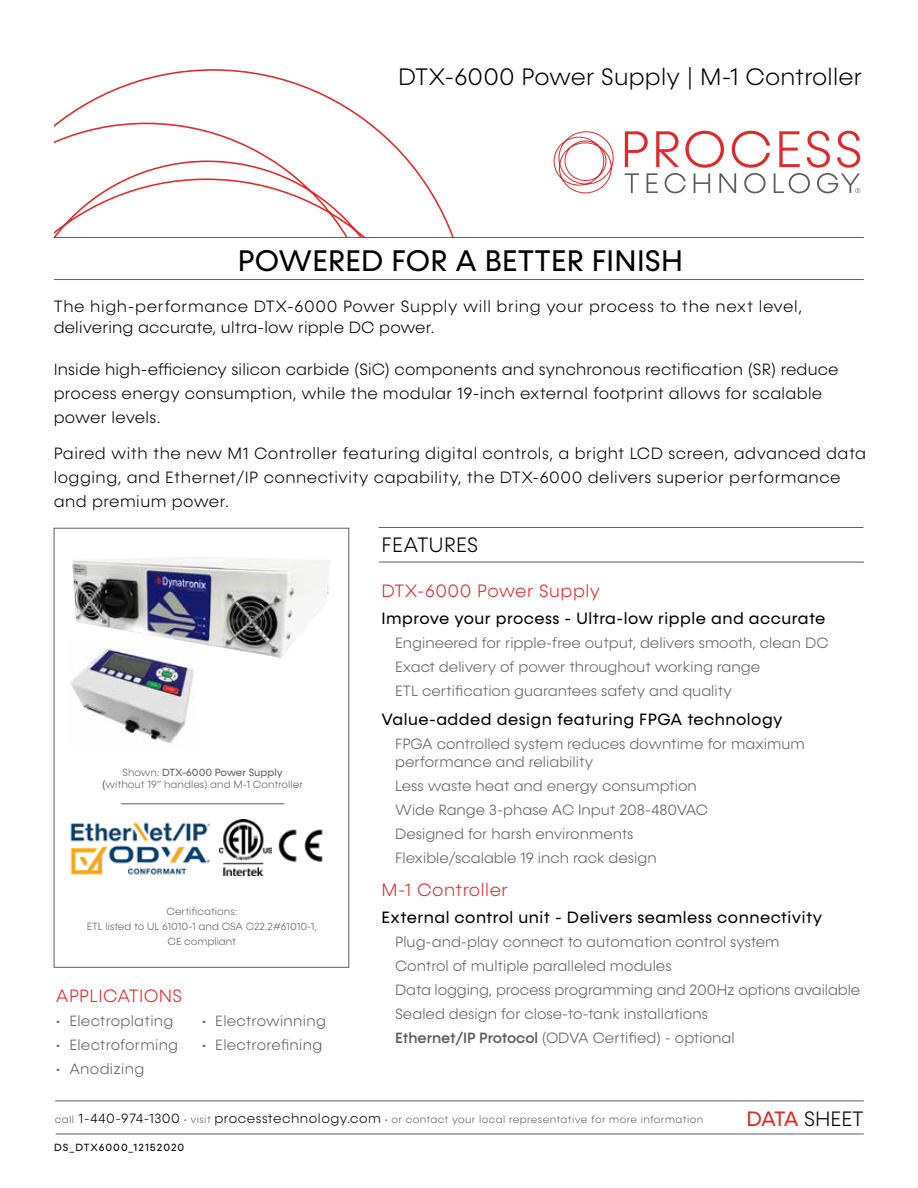
<style>
.page{position:relative;width:918px;height:1188px;background:#fff}
.page>*{position:absolute;margin:0;border:0;box-sizing:border-box;transform-origin:0 0}
.t1{font:30px "Konnect";letter-spacing:.01em;color:#000}
.t2{font:300 24px "Konnect";letter-spacing:.01em;color:#000}
.t3{font:300 21px "Konnect";letter-spacing:.015em;color:#000}
.t4{font:300 18px "Konnect";letter-spacing:.025em;color:#dd2a2a}
.t5{font:300 16.5px/24px "Konnect";letter-spacing:.02em;color:#000}
.t6{font:16.5px "Konnect";letter-spacing:.03em;color:#000}
.t7{font:300 15px/24px "Konnect";color:#5e5e5f}
.t8{font:300 15px "Konnect";letter-spacing:.02em;color:#5e5e5f}
.t9{font:300 10.5px/15px "Konnect";color:#5e5e5f;text-align:center}
.t10{font:300 10.5px "Konnect";letter-spacing:.04em;color:#5e5e5f}
.t11{font:10.5px "Konnect";letter-spacing:.1em;color:#000}
.s1{font-weight:400}
.s2{font-weight:500}
.s3{font-size:13.5px;color:#000}
.s4{font-weight:400;color:#dd2a2a}
</style>
<div class="page">
<hr style="left:379px;top:562px;width:485px;height:1px;background:#5e5e5f">
<hr style="left:379px;top:527px;width:484px;height:1px;background:#5e5e5f">
<svg style="left:55px;top:69px;width:399px;height:168px"></svg>
<svg style="left:625px;top:131px;width:235px;height:62px"></svg>
<svg style="left:553px;top:131px;width:61px;height:63px"></svg>
<hr style="left:56px;top:1134px;width:808px;height:1px;background:#5e5e5f">
<hr style="left:55px;top:1101px;width:809px;height:1px;background:#5e5e5f">
<hr style="left:54px;top:279px;width:810px;height:1px;background:#5e5e5f">
<hr style="left:53px;top:237px;width:811px;height:1px;background:#5e5e5f">
<div style="left:54px;top:528px;width:295px;height:440px;border:1px solid #5e5e5f"></div>
<img style="left:70px;top:658px;width:124px;height:85px">
<img style="left:72px;top:557px;width:258px;height:101px">
<img style="left:70px;top:822px;width:140px;height:53px">
<hr style="left:121px;top:803px;width:163px;height:1px;background:#5e5e5f">
<img style="left:278px;top:829px;width:45px;height:33px">
<img style="left:219px;top:819px;width:53px;height:57px">
<h2 class="t2" style="left:398px;top:63px;width:465px">DTX-6000 Power Supply | M-1 Controller</h2>
<h1 class="t1" style="left:238px;top:243px;width:447px">POWERED FOR A BETTER FINISH</h1>
<p class="t5" style="left:54px;top:296px;width:750px;line-height:21px">The high-performance DTX-6000 Power Supply will bring your process to the next level, delivering accurate, ultra-low ripple DC power.</p>
<p class="t5" style="left:54px;top:358px;width:786px">Inside high-efficiency silicon carbide (SiC) components and synchronous rectification (SR) reduce process energy consumption, while the modular 19-inch external footprint allows for scalable power levels.</p>
<p class="t5" style="left:54px;top:442px;width:814px">Paired with the new M1 Controller featuring digital controls, a bright LCD screen, advanced data logging, and Ethernet/IP connectivity capability, the DTX-6000 delivers superior performance and premium power.</p>
<p class="t9" style="left:102px;top:766px;width:202px;line-height:12.6px">Shown: <span class="s1">DTX-6000 Power Supply (</span>without 19” handles) and M-1 Controller</p>
<p class="t9" style="left:87px;top:904px;width:232px">Certifications:<br>ETL listed to UL 61010-1 and CSA C22.2#61010-1,<br>CE compliant</p>
<p class="t4" style="left:56px;top:986px;width:128px">APPLICATIONS</p>
<p class="t8" style="left:56px;top:1012px;width:119px">• Electroplating</p>
<p class="t8" style="left:56px;top:1036px;width:124px">• Electroforming</p>
<p class="t8" style="left:56px;top:1060px;width:90px">• Anodizing</p>
<p class="t8" style="left:202px;top:1012px;width:126px">• Electrowinning</p>
<p class="t8" style="left:202px;top:1036px;width:122px">• Electrorefining</p>
<h3 class="t3" style="left:382px;top:533px;width:98px">FEATURES</h3>
<p class="t4" style="left:382px;top:581px;width:220px">DTX-6000 Power Supply</p>
<p class="t6" style="left:382px;top:609px;width:445px">Improve your process - Ultra-low ripple and accurate</p>
<p class="t7" style="left:395px;top:631px;width:435px">Engineered for ripple-free output, delivers smooth, clean DC<br>Exact delivery of power throughout working range<br>ETL certification guarantees safety and quality</p>
<p class="t6" style="left:382px;top:710px;width:403px">Value-added design featuring FPGA technology</p>
<p class="t7" style="left:395px;top:735px;width:411px;line-height:18px">FPGA controlled system reduces downtime for maximum performance and reliability</p>
<p class="t7" style="left:395px;top:774px;width:315px">Less waste heat and energy consumption Wide Range 3-phase AC Input 208-480VAC Designed for harsh environments Flexible/scalable 19 inch rack design</p>
<p class="t4" style="left:382px;top:879px;width:128px">M-1 Controller</p>
<p class="t6" style="left:382px;top:908px;width:442px">External control unit - Delivers seamless connectivity</p>
<p class="t7" style="left:395px;top:930px;width:467px">Plug-and-play connect to automation control system<br>Control of multiple paralleled modules<br>Data logging, process programming and 200Hz options available Sealed design for close-to-tank installations<br><span class="s2">Ethernet/IP Protocol</span> (ODVA Certified) - optional</p>
<p class="t10" style="left:55px;top:1113px;width:650px">call <span class="s3">1-440-974-1300</span> • visit <span class="s3">processtechnology.com</span> • or contact your local representative for more information</p>
<h3 class="t3" style="left:747px;top:1106px;width:119px"><span class="s4">DATA</span> SHEET</h3>
<p class="t11" style="left:54px;top:1142px;width:132px">DS_DTX6000_12152020</p>
</div>
